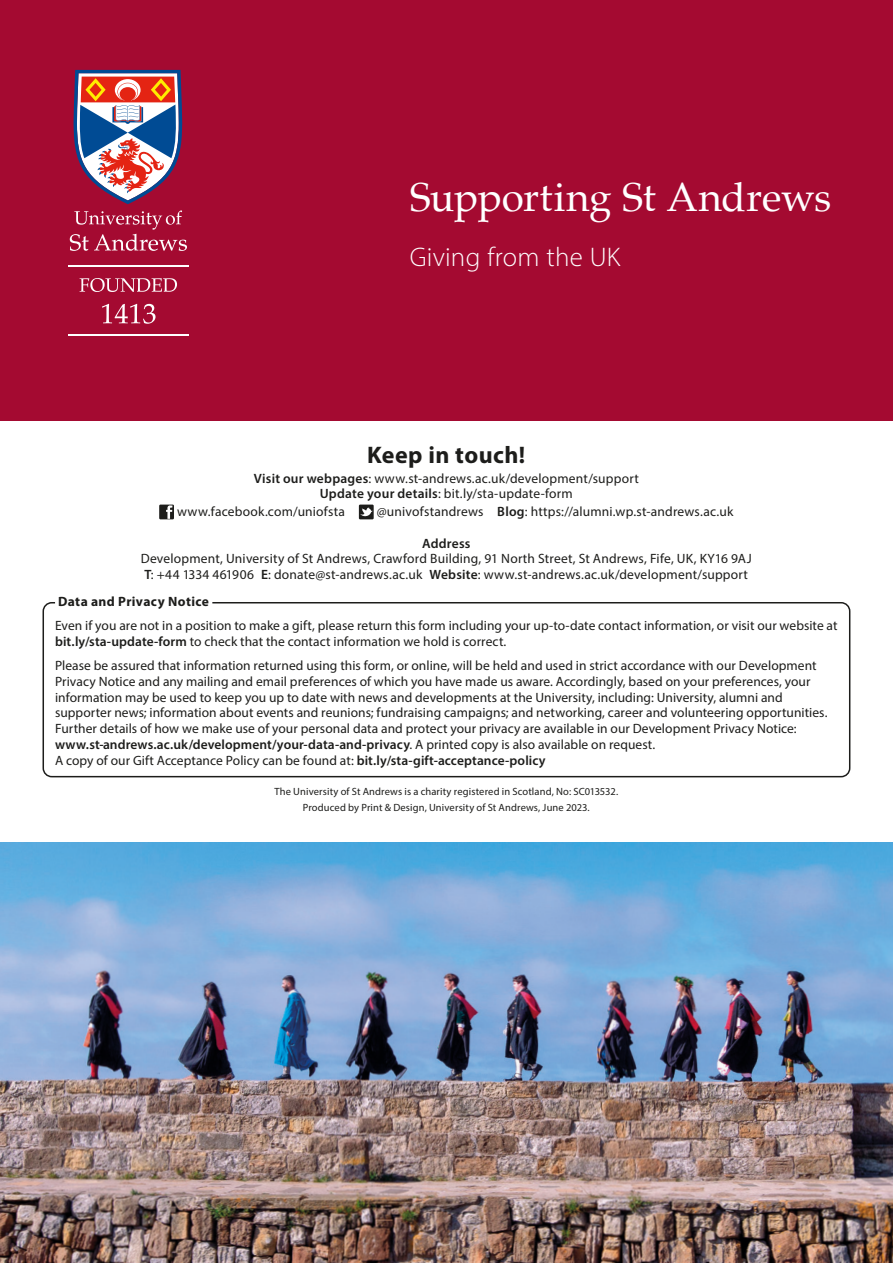
<style>
.page{position:relative;width:893px;height:1263px;background:#fff}
.page>*{position:absolute;margin:0;border:0;box-sizing:border-box;transform-origin:0 0}
.Main_Heading{font:40.5px "Palatino";letter-spacing:-.01em;color:#fff}
.t1{font:300 27px "Myriad Pro";letter-spacing:.01em;color:#fff}
.Heading_Keep_in_Touc{font:700 24px "Myriad Pro";letter-spacing:.02em;color:#1d1d1b}
.Small_body_text{font:13.5px/15.8px "Myriad Pro";letter-spacing:.005em;color:#1d1d1b}
.Box_heading{font:700 13.5px "Myriad Pro";letter-spacing:.03em;color:#1d1d1b}
.Small_Heading{font:600 13.5px "Myriad Pro";letter-spacing:.015em;color:#1d1d1b}
.Small_print{font:10.5px "Myriad Pro";letter-spacing:.01em;color:#1d1d1b}
.s1{font-weight:600}
</style>
<div class="page">
<div style="left:43px;top:602px;width:807px;height:175px;border:2px solid #1d1d1b;border-radius:9px"></div>
<div style="left:0;top:0;width:893px;height:421px;background:#a40a31"></div>
<hr style="left:68px;top:265px;width:120px;height:2px;background:#fff">
<hr style="left:68px;top:334px;width:120px;height:2px;background:#fff">
<svg style="left:80px;top:278px;width:97px;height:14px"></svg>
<svg style="left:102px;top:304px;width:54px;height:20px"></svg>
<svg style="left:70px;top:210px;width:117px;height:41px"></svg>
<svg style="left:73px;top:70px;width:110px;height:134px"></svg>
<div style="left:55px;top:589px;width:157px;height:21px;background:#fff"></div>
<svg style="left:159px;top:505px;width:15px;height:14px"></svg>
<svg style="left:359px;top:505px;width:15px;height:14px"></svg>
<img style="left:0;top:842px;width:893px;height:421px">
<h1 class="Main_Heading" style="left:410px;top:164px;width:423px">Supporting St Andrews</h1>
<h2 class="t1" style="left:410px;top:240px;width:212px">Giving from the UK</h2>
<h2 class="Heading_Keep_in_Touc" style="left:367px;top:439px;width:160px">Keep in touch!</h2>
<p class="Small_body_text" style="left:254px;top:470px;width:386px;text-align:center"><span class="s1">Visit our webpages</span>: www.st-andrews.ac.uk/development/support<br><span class="s1">Update your details</span>: bit.ly/sta-update-form</p>
<p class="Small_body_text" style="left:177px;top:504px;width:169px">www.facebook.com/uniofsta</p>
<p class="Small_body_text" style="left:377px;top:504px;width:358px">@univofstandrews <span class="s1">Blog</span>: https://alumni.wp.st-andrews.ac.uk</p>
<h3 class="Small_Heading" style="left:422px;top:535px;width:50px">Address</h3>
<p class="Small_body_text" style="left:141px;top:551px;width:613px">Development, University of St Andrews, Crawford Building, 91 North Street, St Andrews, Fife, UK, KY16 9AJ</p>
<p class="Small_body_text" style="left:144px;top:567px;width:605px"><span class="s1">T</span>: +44 1334 461906 <span class="s1">E</span>: donate@st-andrews.ac.uk <span class="s1">Website</span>: www.st-andrews.ac.uk/development/support</p>
<h1 class="Box_heading" style="left:58px;top:592px;width:153px">Data and Privacy Notice</h1>
<p class="Small_body_text" style="left:55px;top:617px;width:784px">Even if you are not in a position to make a gift, please return this form including your up-to-date contact information, or visit our website at <span class="s1">bit.ly/sta-update-form</span> to check that the contact information we hold is correct.</p>
<p class="Small_body_text" style="left:55px;top:657px;width:774px">Please be assured that information returned using this form, or online, will be held and used in strict accordance with our Development Privacy Notice and any mailing and email preferences of which you have made us aware. Accordingly, based on your preferences, your information may be used to keep you up to date with news and developments at the University, including: University, alumni and supporter news; information about events and reunions; fundraising campaigns; and networking, career and volunteering opportunities.<br>Further details of how we make use of your personal data and protect your privacy are available in our Development Privacy Notice: <span class="s1">www.st-andrews.ac.uk/development/your-data-and-privacy</span>. A printed copy is also available on request.</p>
<p class="Small_body_text" style="left:55px;top:752px;width:492px">A copy of our Gift Acceptance Policy can be found at: <span class="s1">bit.ly/sta-gift-acceptance-policy</span></p>
<p class="Small_print" style="left:274px;top:785px;width:345px">The University of St Andrews is a charity registered in Scotland, No: SC013532.</p>
<p class="Small_print" style="left:303px;top:801px;width:289px">Produced by Print &amp; Design, University of St Andrews, June 2023.</p>
</div>
